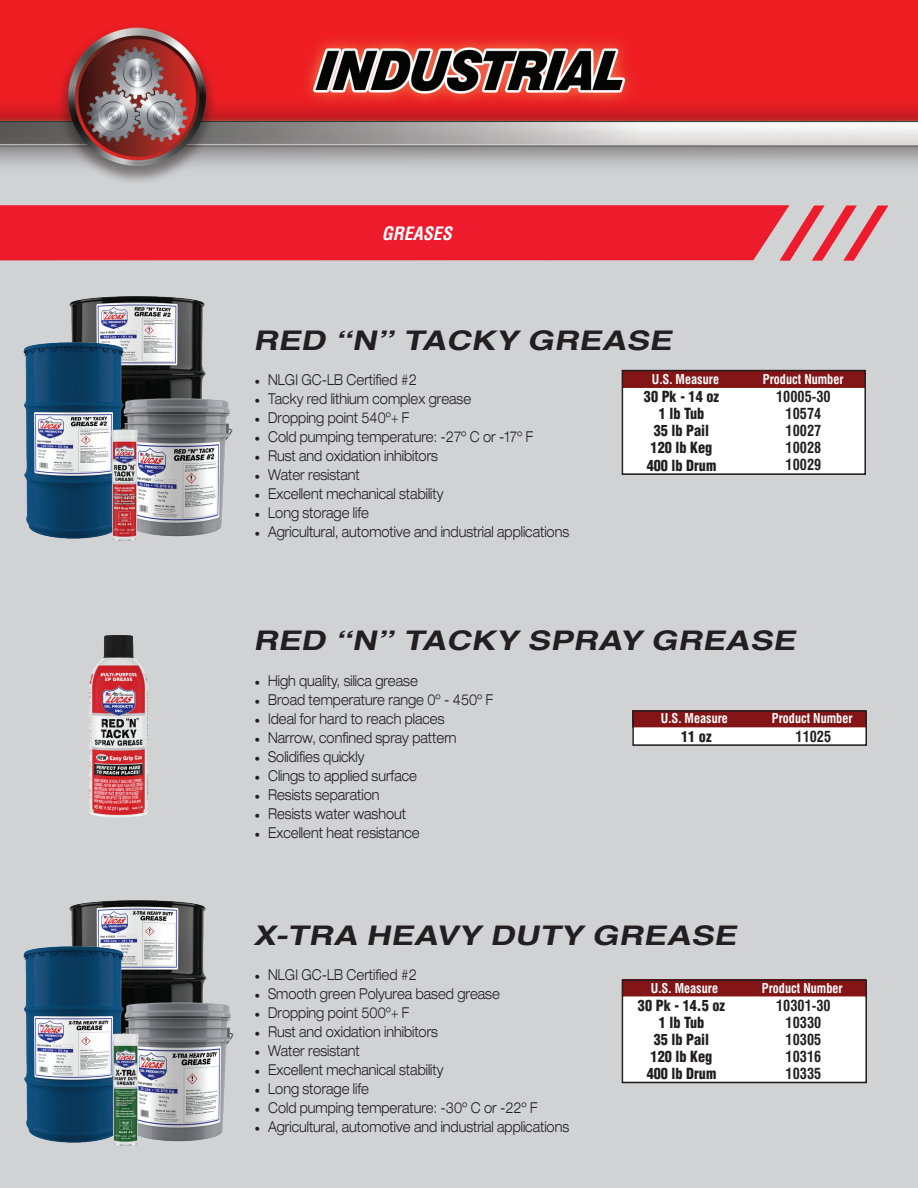
<style>
.page{position:relative;width:918px;height:1188px;background:#fff}
.page>*{position:absolute;margin:0;border:0;box-sizing:border-box;transform-origin:0 0}
.t1{font:italic 700 27px "Helvetica";color:#231f20;scale:1.26 1}
.t2{font:italic 700 condensed 18px "Helvetica";color:#fff}
.t3{font:300 expanded 15px "Helvetica Neue";color:#231f20;scale:.81 1}
.t4{font:900 condensed 15px "Helvetica";color:#231f20;scale:.95 1}
.t5{font:700 condensed 15px "Swiss 721 BT";color:#231f20;scale:.95 1}
.t6{font:700 condensed 13.2px "Swiss 721 BT";color:#fff;scale:.95 1}
.s1{font-family:"Minion Pro";font-weight:400;font-stretch:normal}
</style>
<div class="page">
<img style="left:0;top:0;width:918px;height:1188px">
<svg style="left:0;top:205px;width:888px;height:56px;background:#ea2e3d"></svg>
<div style="left:622px;top:979px;width:244px;height:17px;background:#831517"></div>
<svg style="left:625px;top:996px;width:239px;height:84px"></svg>
<div style="left:622px;top:979px;width:245px;height:104px;border:2px solid #231f20"></div>
<img style="left:63px;top:892px;width:149px;height:103px">
<img style="left:19px;top:941px;width:110px;height:207px">
<img style="left:119px;top:995px;width:117px;height:150px">
<img style="left:111px;top:1033px;width:29px;height:113px">
<div style="left:632px;top:710px;width:234px;height:17px;background:#831517"></div>
<svg style="left:635px;top:727px;width:229px;height:16px"></svg>
<div style="left:632px;top:710px;width:235px;height:36px;border:2px solid #231f20"></div>
<img style="left:84px;top:631px;width:69px;height:189px">
<div style="left:622px;top:371px;width:243px;height:17px;background:#831517"></div>
<svg style="left:625px;top:388px;width:238px;height:84px"></svg>
<div style="left:622px;top:370px;width:244px;height:105px;border:2px solid #231f20"></div>
<img style="left:62px;top:288px;width:150px;height:103px">
<img style="left:18px;top:336px;width:110px;height:207px">
<img style="left:119px;top:391px;width:117px;height:150px">
<img style="left:110px;top:428px;width:29px;height:114px">
<p class="t2" style="left:382px;top:222px;width:72px">GREASES</p>
<h1 class="t1" style="left:253px;top:318px;width:340px">RED “N” TACKY GREASE</h1>
<p class="t3" style="left:255px;top:371px;width:202px"><span class="s1">•</span> NLGI GC-LB Certified #2</p>
<p class="t3" style="left:255px;top:390px;width:269px"><span class="s1">•</span> Tacky red lithium complex grease</p>
<p class="t3" style="left:255px;top:409px;width:192px"><span class="s1">•</span> Dropping point 540º+ F</p>
<p class="t3" style="left:255px;top:428px;width:345px"><span class="s1">•</span> Cold pumping temperature: -27º C or -17º F</p>
<p class="t3" style="left:255px;top:447px;width:228px"><span class="s1">•</span> Rust and oxidation inhibitors</p>
<p class="t3" style="left:255px;top:466px;width:132px"><span class="s1">•</span> Water resistant</p>
<p class="t3" style="left:255px;top:485px;width:235px"><span class="s1">•</span> Excellent mechanical stability</p>
<p class="t3" style="left:255px;top:504px;width:143px"><span class="s1">•</span> Long storage life</p>
<p class="t3" style="left:255px;top:523px;width:390px"><span class="s1">•</span> Agricultural, automotive and industrial applications</p>
<p class="t6" style="left:652px;top:371px;width:72px">U.S. Measure</p>
<p class="t6" style="left:763px;top:371px;width:86px">Product Number</p>
<p class="t4" style="left:644px;top:387px;width:81px">30 Pk - 14 oz</p>
<p class="t5" style="left:776px;top:388px;width:59px">10005-30</p>
<p class="t4" style="left:659px;top:404px;width:50px">1 lb Tub</p>
<p class="t5" style="left:786px;top:405px;width:39px">10574</p>
<p class="t4" style="left:654px;top:421px;width:60px">35 lb Pail</p>
<p class="t5" style="left:786px;top:422px;width:39px">10027</p>
<p class="t4" style="left:651px;top:438px;width:67px">120 lb Keg</p>
<p class="t5" style="left:786px;top:439px;width:39px">10028</p>
<p class="t4" style="left:647px;top:456px;width:75px">400 lb Drum</p>
<p class="t5" style="left:786px;top:456px;width:39px">10029</p>
<h1 class="t1" style="left:253px;top:618px;width:438px">RED “N” TACKY SPRAY GREASE</h1>
<p class="t3" style="left:255px;top:672px;width:203px"><span class="s1">•</span> High quality, silica grease</p>
<p class="t3" style="left:255px;top:691px;width:296px"><span class="s1">•</span> Broad temperature range 0º - 450º F</p>
<p class="t3" style="left:255px;top:710px;width:236px"><span class="s1">•</span> Ideal for hard to reach places</p>
<p class="t3" style="left:255px;top:729px;width:251px"><span class="s1">•</span> Narrow, confined spray pattern</p>
<p class="t3" style="left:255px;top:748px;width:137px"><span class="s1">•</span> Solidifies quickly</p>
<p class="t3" style="left:255px;top:767px;width:202px"><span class="s1">•</span> Clings to applied surface</p>
<p class="t3" style="left:255px;top:786px;width:156px"><span class="s1">•</span> Resists separation</p>
<p class="t3" style="left:255px;top:805px;width:188px"><span class="s1">•</span> Resists water washout</p>
<p class="t3" style="left:255px;top:824px;width:205px"><span class="s1">•</span> Excellent heat resistance</p>
<p class="t6" style="left:661px;top:711px;width:72px">U.S. Measure</p>
<p class="t6" style="left:772px;top:711px;width:86px">Product Number</p>
<p class="t4" style="left:681px;top:727px;width:34px">11 oz</p>
<p class="t5" style="left:796px;top:727px;width:39px">11025</p>
<h1 class="t1" style="left:253px;top:914px;width:391px">X-TRA HEAVY DUTY GREASE</h1>
<p class="t3" style="left:255px;top:966px;width:202px"><span class="s1">•</span> NLGI GC-LB Certified #2</p>
<p class="t3" style="left:255px;top:985px;width:304px"><span class="s1">•</span> Smooth green Polyurea based grease</p>
<p class="t3" style="left:255px;top:1004px;width:192px"><span class="s1">•</span> Dropping point 500º+ F</p>
<p class="t3" style="left:255px;top:1023px;width:228px"><span class="s1">•</span> Rust and oxidation inhibitors</p>
<p class="t3" style="left:255px;top:1042px;width:132px"><span class="s1">•</span> Water resistant</p>
<p class="t3" style="left:255px;top:1061px;width:235px"><span class="s1">•</span> Excellent mechanical stability</p>
<p class="t3" style="left:255px;top:1080px;width:143px"><span class="s1">•</span> Long storage life</p>
<p class="t3" style="left:255px;top:1099px;width:351px"><span class="s1">•</span> Cold pumping temperature: -30º C or -22º F</p>
<p class="t3" style="left:255px;top:1118px;width:390px"><span class="s1">•</span> Agricultural, automotive and industrial applications</p>
<p class="t6" style="left:651px;top:980px;width:72px">U.S. Measure</p>
<p class="t6" style="left:762px;top:980px;width:86px">Product Number</p>
<p class="t4" style="left:638px;top:996px;width:93px">30 Pk - 14.5 oz</p>
<p class="t5" style="left:776px;top:996px;width:59px">10301-30</p>
<p class="t4" style="left:659px;top:1013px;width:50px">1 lb Tub</p>
<p class="t5" style="left:786px;top:1013px;width:39px">10330</p>
<p class="t4" style="left:654px;top:1030px;width:60px">35 lb Pail</p>
<p class="t5" style="left:786px;top:1030px;width:39px">10305</p>
<p class="t4" style="left:651px;top:1047px;width:67px">120 lb Keg</p>
<p class="t5" style="left:786px;top:1047px;width:39px">10316</p>
<p class="t4" style="left:647px;top:1064px;width:75px">400 lb Drum</p>
<p class="t5" style="left:786px;top:1064px;width:39px">10335</p>
</div>
